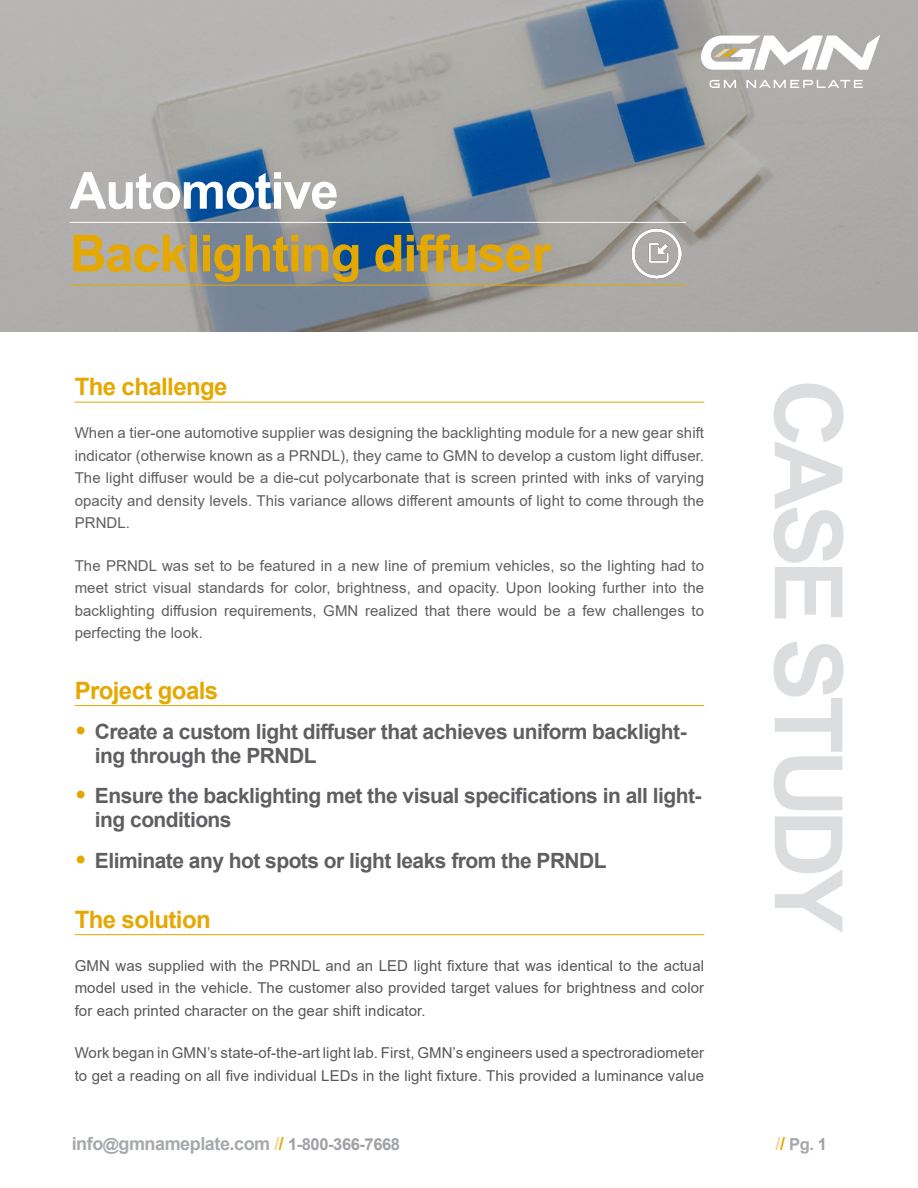
<style>
.page{position:relative;width:918px;height:1188px;background:#fff}
.page>*{position:absolute;margin:0;border:0;box-sizing:border-box;transform-origin:0 0}
.goals{font:700 94.5px "Arial";letter-spacing:-.065em;color:#dcdddf}
.t1{font:700 51px "Arial";letter-spacing:-.025em;color:#e5a800}
.t2{font:700 51px "Arial";letter-spacing:-.025em;color:#fff}
.Sub-head{font:700 24px "Arial";letter-spacing:-.025em;color:#e5a800}
.t3{font:700 21px/24px "Arial";letter-spacing:-.025em;color:#5f5f62}
.t4{font:700 18px "Arial";letter-spacing:-.025em;color:#a6a8ab}
.t5{font:700 16.5px "Arial";color:#a6a8ab}
.body{font:15px/22.5px "Arial";letter-spacing:.005em;color:#5f5f62;text-align:justify}
.body-2{font:15px/22.5px "Arial";letter-spacing:.005em;color:#57585a;text-align:justify}
.s1{font-weight:900;font-size:24px;color:#e5a800}
.s2{color:#fff}
.s3{font-size:16.5px}
.s4{color:#edd797}
.s5{color:#e5a800}
.s6{font-size:16.5px;color:#a0a1a5}
.s7{font-size:18px;color:#edd797}
.s8{font-size:18px;color:#e5a800}
.s9{color:#a0a1a5}
</style>
<div class="page">
<hr style="left:75px;top:402px;width:629px;height:1px;background:#e5a800">
<hr style="left:75px;top:705px;width:629px;height:1px;background:#e5a800">
<hr style="left:75px;top:934px;width:629px;height:1px;background:#e5a800">
<svg style="left:0;top:0;width:918px;height:332px;background:#979ea4"></svg>
<svg style="left:699px;top:28px;width:195px;height:60px"></svg>
<img style="left:631px;top:229px;width:50px;height:49px">
<hr style="left:70px;top:222px;width:616px;height:1px;background:#fff">
<hr style="left:70px;top:285px;width:616px;height:1px;background:#e5a800">
<p class="t2" style="left:70px;top:155px;width:271px">Automotive</p>
<p class="t1" style="left:70px;top:218px;width:483px">Backlighting diffuser</p>
<p class="Sub-head" style="left:75px;top:370px;width:154px">The challenge</p>
<p class="body" style="left:75px;top:422px;width:631px">When a tier-one automotive supplier was designing the backlighting module for a new gear shift indicator (otherwise known as a PRNDL), they came to GMN to develop a custom light diffuser.<br>The light diffuser would be a die-cut polycarbonate that is screen printed with inks of varying opacity and density levels. This variance allows different amounts of light to come through the PRNDL.</p>
<p class="body" style="left:75px;top:554px;width:631px">The PRNDL was set to be featured in a new line of premium vehicles, so the lighting had to meet strict visual standards for color, brightness, and opacity. Upon looking further into the backlighting diffusion requirements, GMN realized that there would be a few challenges to perfecting the look.</p>
<p class="Sub-head" style="left:75px;top:674px;width:145px">Project goals</p>
<p class="t3" style="left:95px;top:720px;width:593px;text-indent:-20px"><span class="s1">•</span> Create a custom light diffuser that achieves uniform backlight&shy;ing through the PRNDL<span class="s2">__</span></p>
<p class="t3" style="left:95px;top:784px;width:608px;text-indent:-20px"><span class="s1">•</span> Ensure the backlighting met the visual specifications in all light&shy;ing conditions</p>
<p class="t3" style="left:75px;top:848px;width:534px"><span class="s1">•</span> Eliminate any hot spots or light leaks from the PRNDL</p>
<p class="Sub-head" style="left:75px;top:903px;width:138px">The solution</p>
<p class="body-2" style="left:75px;top:954px;width:631px">GMN was supplied with the PRNDL and an LED light fixture that was identical to the actual model used in the vehicle. The customer also provided target values for brightness and color for each printed character on the gear shift indicator.</p>
<p class="body-2" style="left:75px;top:1042px;width:631px">Work began in GMN’s state-of-the-art light lab. First, GMN’s engineers used a spectroradiometer to get a reading on all five individual LEDs in the light fixture. This provided a luminance value</p>
<p class="goals" style="left:875px;top:379px;width:555px;rotate:90deg">CASE STUDY</p>
<p class="t4" style="left:72px;top:1131px;width:330px">info<span class="s3">@</span>gmnameplate.com <span class="s4">/</span><span class="s5">/</span> <span class="s6">1-800-366-7668</span></p>
<p class="t5" style="left:776px;top:1132px;width:53px"><span class="s7">/</span><span class="s8">/</span> Pg. <span class="s9">1</span></p>
</div>
